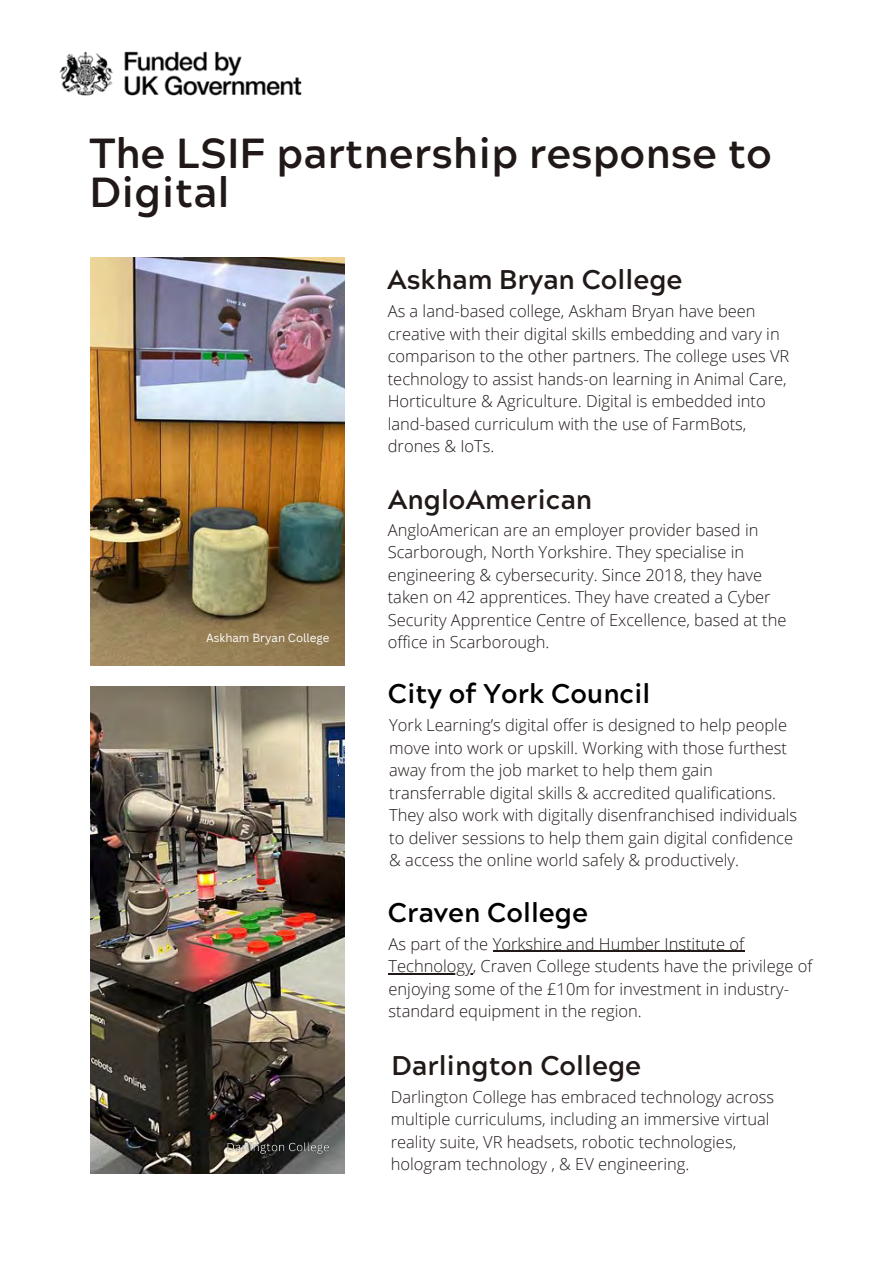
<style>
.page{position:relative;width:894px;height:1264px;background:#fff}
.page>*{position:absolute;margin:0;border:0;box-sizing:border-box;transform-origin:0 0}
.t1{font:700 42px/38.2px "Acherus Grotesque";color:#201917}
.t2{font:700 27px "Acherus Grotesque";color:#201917}
.t3{font:700 27px "Acherus Grotesque";color:#000}
.t4{font:300 16.5px/22.5px "Open Sans";color:#201917}
.t5{font:11.55px "Canva Sans";color:#fff}
</style>
<div class="page">
<img style="left:90px;top:686px;width:254px;height:487px">
<img style="left:90px;top:257px;width:254px;height:408px">
<img style="left:59px;top:51px;width:243px;height:45px">
<hr style="left:492px;top:950px;width:252px;height:1px;background:#201917">
<hr style="left:388px;top:973px;width:84px;height:1px;background:#201917">
<img style="left:224px;top:1138px;width:109px;height:19px">
<h1 class="t1" style="left:89px;top:140px;width:684px">The LSIF partnership response to<br>Digital</h1>
<h2 class="t2" style="left:387px;top:269px;width:297px">Askham Bryan College</h2>
<p class="t4" style="left:387px;top:299px;width:403px">As a land-based college, Askham Bryan have been creative with their digital skills embedding and vary in comparison to the other partners. The college uses VR technology to assist hands-on learning in Animal Care, Horticulture &amp; Agriculture. Digital is embedded into land-based curriculum with the use of FarmBots, drones &amp; IoTs.</p>
<p class="t5" style="left:206px;top:629px;width:125px">Askham Bryan College</p>
<h2 class="t2" style="left:387px;top:489px;width:206px">AngloAmerican</h2>
<p class="t4" style="left:387px;top:518px;width:400px">AngloAmerican are an employer provider based in Scarborough, North Yorkshire. They specialise in engineering &amp; cybersecurity. Since 2018, they have taken on 42 apprentices. They have created a Cyber Security Apprentice Centre of Excellence, based at the office in Scarborough.</p>
<h2 class="t3" style="left:387px;top:683px;width:264px">City of York Council</h2>
<p class="t4" style="left:389px;top:713px;width:409px">York Learning’s digital offer is designed to help people move into work or upskill. Working with those furthest away from the job market to help them gain transferrable digital skills &amp; accredited qualifications.<br>They also work with digitally disenfranchised individuals to deliver sessions to help them gain digital confidence &amp; access the online world safely &amp; productively.</p>
<h2 class="t3" style="left:387px;top:901px;width:202px">Craven College</h2>
<p class="t4" style="left:388px;top:931px;width:425px">As part of the Yorkshire and Humber Institute of Technology, Craven College students have the privilege of enjoying some of the £10m for investment in industry&shy;standard equipment in the region.</p>
<h2 class="t2" style="left:391px;top:1054px;width:251px">Darlington College</h2>
<p class="t4" style="left:390px;top:1084px;width:385px">Darlington College has embraced technology across multiple curriculums, including an immersive virtual reality suite, VR headsets, robotic technologies, hologram technology , &amp; EV engineering.</p>
</div>
